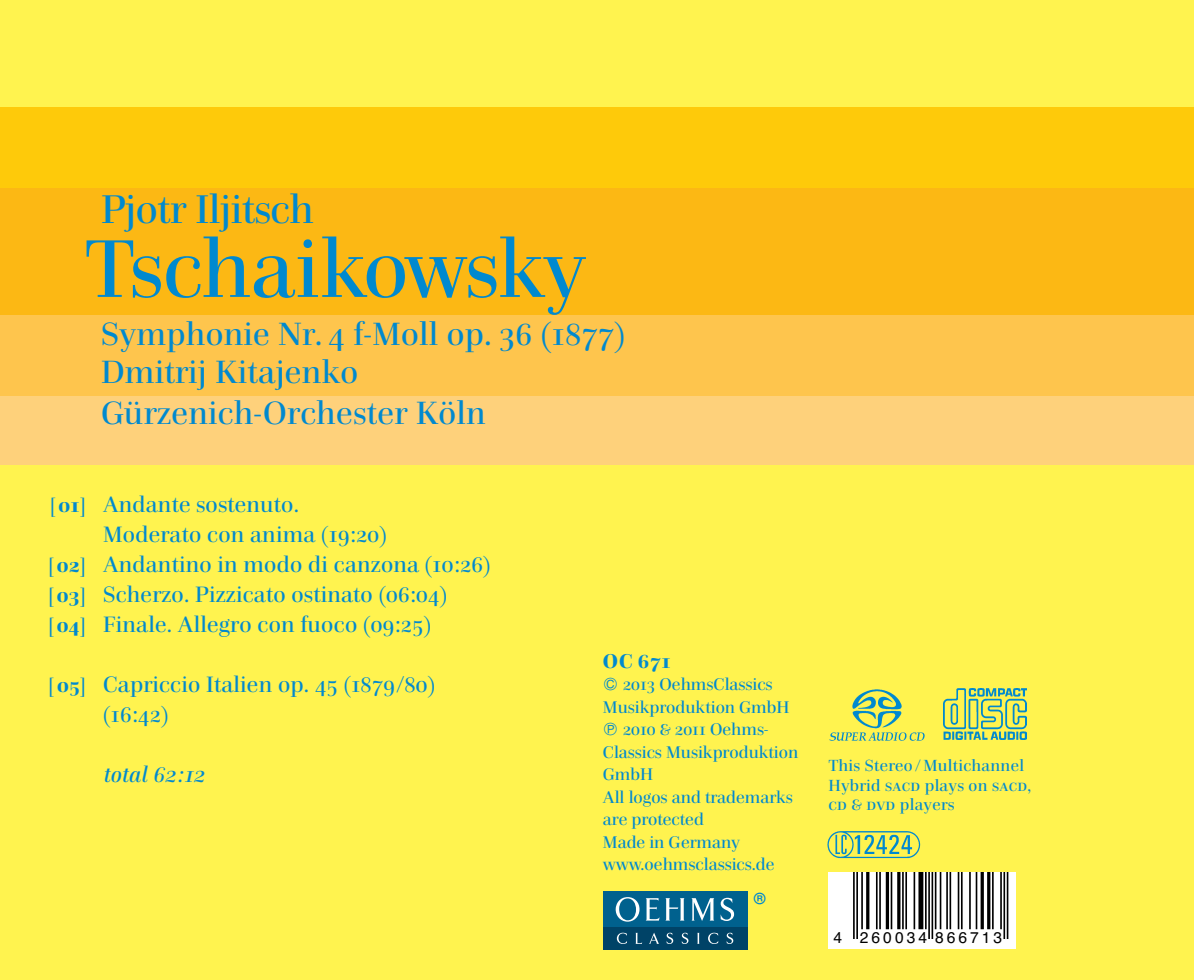
<style>
.page{position:relative;width:1194px;height:980px;background:#fff34f}
.page>*{position:absolute;margin:0;border:0;box-sizing:border-box;transform-origin:0 0}
.t1{font:80.1px "Schneider Libretto";letter-spacing:-.03em;color:#0089cf}
.t2{font:39.3px "Schneider Libretto";letter-spacing:-.01em;color:#0089cf}
.t3{font:31.5px/38.1px "Schneider Libretto";letter-spacing:.01em;color:#0089cf}
.t4{font:21.6px/30px "Schneider Libretto";letter-spacing:.01em;color:#0089cf}
.t5{font:italic 21.6px "Schneider Libretto";letter-spacing:.01em;color:#0089cf}
.t6{font:500 19.5px "Schneider Libretto";color:#0089cf}
.t7{font:16.5px/22.5px "Schneider Libretto";color:#0089cf}
.t8{font:15.6px/19.5px "Schneider Libretto";letter-spacing:.02em;color:#0089cf}
.t9{font:15.6px "Helvetica";letter-spacing:.195em;color:#000}
.t10{font:15px "Copy Reg";color:#0089cf}
.s1{font-weight:500;font-size:19.5px}
.s2{font-family:"Copy Reg"}
</style>
<div class="page">
<img style="left:827px;top:831px;width:94px;height:28px">
<div style="left:828px;top:872px;width:187px;height:77px;background:#fff"></div>
<hr style="left:853px;top:872px;width:1px;height:67px;background:#000">
<hr style="left:856px;top:872px;width:2px;height:67px;background:#000">
<hr style="left:861px;top:872px;width:2px;height:57px;background:#000">
<hr style="left:866px;top:872px;width:3px;height:57px;background:#000">
<hr style="left:876px;top:872px;width:1px;height:57px;background:#000">
<hr style="left:879px;top:872px;width:2px;height:57px;background:#000">
<svg style="left:885px;top:872px;width:4px;height:57px"></svg>
<hr style="left:890px;top:872px;width:2px;height:57px;background:#000">
<hr style="left:897px;top:872px;width:3px;height:57px;background:#000">
<hr style="left:902px;top:872px;width:1px;height:57px;background:#000">
<hr style="left:905px;top:872px;width:2px;height:57px;background:#000">
<hr style="left:913px;top:872px;width:2px;height:57px;background:#000">
<div style="left:918px;top:872px;width:5px;height:57px;background:#000"></div>
<hr style="left:925px;top:872px;width:1px;height:57px;background:#000">
<hr style="left:928px;top:872px;width:2px;height:67px;background:#000">
<hr style="left:931px;top:872px;width:2px;height:67px;background:#000">
<hr style="left:934px;top:872px;width:2px;height:57px;background:#000">
<hr style="left:939px;top:872px;width:2px;height:57px;background:#000">
<hr style="left:946px;top:872px;width:2px;height:57px;background:#000">
<hr style="left:949px;top:872px;width:2px;height:57px;background:#000">
<hr style="left:957px;top:872px;width:2px;height:57px;background:#000">
<hr style="left:961px;top:872px;width:1px;height:57px;background:#000">
<hr style="left:969px;top:872px;width:1px;height:57px;background:#000">
<hr style="left:975px;top:872px;width:2px;height:57px;background:#000">
<hr style="left:980px;top:872px;width:3px;height:57px;background:#000">
<hr style="left:987px;top:872px;width:3px;height:57px;background:#000">
<hr style="left:992px;top:872px;width:1px;height:57px;background:#000">
<hr style="left:1000px;top:872px;width:1px;height:57px;background:#000">
<hr style="left:1003px;top:872px;width:2px;height:67px;background:#000">
<hr style="left:1006px;top:872px;width:2px;height:67px;background:#000">
<img style="left:943px;top:688px;width:83px;height:52px">
<div style="left:603px;top:891px;width:144px;height:36px;background:#00618e"></div>
<div style="left:603px;top:927px;width:144px;height:23px;background:#004367"></div>
<svg style="left:645px;top:898px;width:14px;height:23px"></svg>
<svg style="left:691px;top:898px;width:23px;height:23px"></svg>
<svg style="left:720px;top:898px;width:14px;height:23px"></svg>
<svg style="left:665px;top:898px;width:19px;height:23px"></svg>
<svg style="left:615px;top:897px;width:24px;height:25px"></svg>
<svg style="left:649px;top:933px;width:10px;height:11px"></svg>
<svg style="left:617px;top:933px;width:10px;height:11px"></svg>
<svg style="left:635px;top:933px;width:7px;height:11px"></svg>
<svg style="left:666px;top:933px;width:7px;height:11px"></svg>
<svg style="left:682px;top:933px;width:6px;height:11px"></svg>
<svg style="left:697px;top:933px;width:2px;height:11px"></svg>
<svg style="left:708px;top:933px;width:10px;height:11px"></svg>
<svg style="left:726px;top:933px;width:7px;height:11px"></svg>
<img style="left:829px;top:689px;width:95px;height:52px">
<div style="left:0;top:396px;width:1194px;height:68px;background:#fed17b"></div>
<div style="left:0;top:188px;width:1194px;height:127px;background:#fcb814"></div>
<div style="left:0;top:315px;width:1194px;height:81px;background:#fec54d"></div>
<div style="left:0;top:107px;width:1194px;height:81px;background:#feca0a"></div>
<h2 class="t2" style="left:101px;top:188px;width:214px">Pjotr Iljitsch</h2>
<h1 class="t1" style="left:84px;top:224px;width:503px">Tschaikowsky</h1>
<h3 class="t3" style="left:101px;top:315px;width:525px">Symphonie Nr. 4 f-Moll op. 36 (1877)<br>Dmitrij Kitajenko</h3>
<h3 class="t3" style="left:101px;top:395px;width:386px">Gürzenich-Orchester Köln</h3>
<p class="t4" style="left:50px;top:490px;width:250px"><span class="s1">[01]</span> Andante sostenuto.</p>
<p class="t4" style="left:103px;top:520px;width:285px">Moderato con anima (19:20)</p>
<p class="t4" style="left:48px;top:550px;width:444px"><span class="s1">[02]</span> Andantino in modo di canzona (10:26)</p>
<p class="t4" style="left:49px;top:580px;width:400px"><span class="s1">[03]</span> Scherzo. Pizzicato ostinato (06:04)</p>
<p class="t4" style="left:49px;top:610px;width:384px"><span class="s1">[04]</span> Finale. Allegro con fuoco (09:25)</p>
<p class="t4" style="left:103px;top:670px;width:333px;text-indent:-54px"><span class="s1">[05]</span> Capriccio Italien op. 45 (1879/80) (16:42)</p>
<p class="t5" style="left:103px;top:762px;width:103px">total 62:12</p>
<p class="t6" style="left:603px;top:650px;width:69px">OC 671</p>
<p class="t7" style="left:603px;top:673px;width:197px"><span class="s2">i</span> 2013 OehmsClassics<br>Musikproduktion GmbH <span class="s2">j</span> 2010 &amp; 2011 Oehms-<br>Classics Musikproduktion<br>GmbH<br>All logos and trademarks are protected<br>Made in Germany www.oehmsclassics.de</p>
<p class="t10" style="left:752px;top:890px;width:17px">v</p>
<p class="t8" style="left:828px;top:757px;width:205px">This Stereo / Multichannel<br>Hybrid sacd plays on sacd, cd &amp; dvd players</p>
<p class="t9" style="left:833px;top:925px;width:170px">4 260034 866713</p>
</div>
